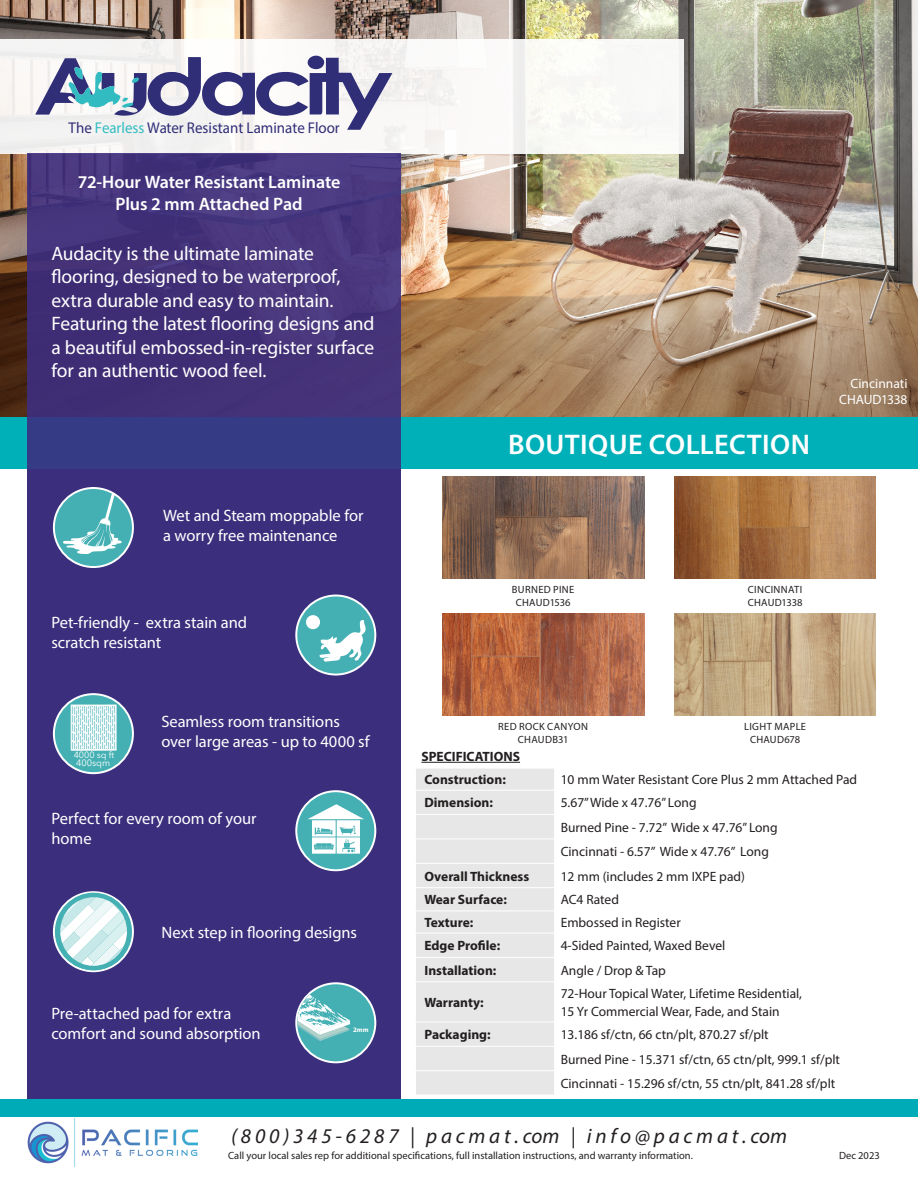
<style>
.page{position:relative;width:918px;height:1188px;background:#fff}
.page>*{position:absolute;margin:0;border:0;box-sizing:border-box;transform-origin:0 0}
.Description_Heading{font:600 28.5px "Myriad Pro";letter-spacing:.015em;color:#fff}
.t1{font:italic 21px "Myriad Pro";letter-spacing:-.005em;color:#231f20}
.White_Text{font:19.5px/23.4px "Myriad Pro";letter-spacing:-.01em;color:#fff}
.White_Text-2{font:600 18px "Myriad Pro";letter-spacing:-.005em;color:#fff}
.White_Text-3{font:16.5px/19.8px "Myriad Pro";letter-spacing:-.005em;color:#fff}
.t2{font:15.6px "Myriad Pro";color:#302e77;scale:.96 1}
.t3{font:13.5px "Myriad Pro";color:#231f20}
.t4{font:700 13.5px "Myriad Pro";color:#231f20}
.White_Text-4{font:13.5px "Myriad Pro";color:#fff}
.White_Text-5{font:10.5px "Myriad Pro";color:#231f20}
.White_Text-6{font:10.5px "Myriad Pro";letter-spacing:.035em;color:#231f20}
.White_Text-7{font:10.5px "Myriad Pro";letter-spacing:.025em;color:#231f20}
.White_Text-8{font:10.5px "Myriad Pro";letter-spacing:.03em;color:#231f20}
.t5{font:9.15px "Avenir Next LT Pro";color:#fff}
.t6{font:9px "Avenir Next LT Pro";color:#fff}
.t7{font:700 6.75px "Myriad Pro";color:#fff}
.s1{color:#32bcc1}
</style>
<div class="page">
<img style="left:0;top:0;width:918px;height:417px">
<div style="left:0;top:417px;width:918px;height:52px;background:#00b0b9"></div>
<div style="left:0;top:39px;width:684px;height:114px;background:#f9f8f7"></div>
<div style="left:27px;top:153px;width:374px;height:316px;background:#3d2e80"></div>
<div style="left:27px;top:469px;width:374px;height:630px;background:#3b2f7d"></div>
<div style="left:0;top:1099px;width:918px;height:18px;background:#00abb8"></div>
<img style="left:442px;top:477px;width:202px;height:101px">
<img style="left:442px;top:614px;width:202px;height:101px">
<img style="left:674px;top:477px;width:202px;height:101px">
<img style="left:674px;top:614px;width:202px;height:101px">
<svg style="left:35px;top:55px;width:357px;height:75px"></svg>
<svg style="left:53px;top:487px;width:81px;height:81px"></svg>
<div style="left:55px;top:489px;width:77px;height:77px;background:#45b0b3;border-radius:50%"></div>
<svg style="left:63px;top:493px;width:59px;height:61px"></svg>
<svg style="left:53px;top:891px;width:81px;height:81px"></svg>
<svg style="left:57px;top:895px;width:73px;height:74px;background:#bcd4dd"></svg>
<div style="left:56px;top:893px;width:75px;height:77px;border:4px solid #45b0b3;border-radius:50%"></div>
<svg style="left:53px;top:693px;width:81px;height:81px"></svg>
<div style="left:55px;top:695px;width:77px;height:77px;background:#45b0b3;border-radius:50%"></div>
<svg style="left:71px;top:705px;width:45px;height:45px;background:#cfeaeb"></svg>
<svg style="left:295px;top:595px;width:81px;height:81px"></svg>
<div style="left:297px;top:597px;width:77px;height:77px;background:#45b0b3;border-radius:50%"></div>
<svg style="left:319px;top:620px;width:48px;height:42px"></svg>
<div style="left:306px;top:615px;width:14px;height:14px;background:#fff;border-radius:50%"></div>
<svg style="left:295px;top:790px;width:81px;height:81px"></svg>
<div style="left:297px;top:792px;width:77px;height:77px;background:#45b0b3;border-radius:50%"></div>
<svg style="left:308px;top:804px;width:56px;height:50px"></svg>
<svg style="left:295px;top:982px;width:81px;height:81px"></svg>
<div style="left:297px;top:984px;width:77px;height:77px;background:#45b0b3;border-radius:50%"></div>
<svg style="left:297px;top:984px;width:53px;height:57px"></svg>
<img style="left:27px;top:1119px;width:170px;height:48px">
<div style="left:416px;top:769px;width:138px;height:326px;background:#e6e7e6"></div>
<hr style="left:415px;top:790px;width:140px;height:1px;background:#fff">
<hr style="left:415px;top:814px;width:140px;height:1px;background:#fff">
<hr style="left:415px;top:839px;width:140px;height:1px;background:#fff">
<hr style="left:415px;top:863px;width:140px;height:1px;background:#fff">
<hr style="left:415px;top:887px;width:140px;height:1px;background:#fff">
<hr style="left:415px;top:911px;width:140px;height:1px;background:#fff">
<hr style="left:415px;top:933px;width:140px;height:1px;background:#fff">
<hr style="left:415px;top:957px;width:140px;height:1px;background:#fff">
<hr style="left:415px;top:981px;width:140px;height:1px;background:#fff">
<hr style="left:415px;top:1022px;width:140px;height:1px;background:#fff">
<hr style="left:415px;top:1046px;width:140px;height:1px;background:#fff">
<hr style="left:415px;top:1070px;width:140px;height:1px;background:#fff">
<hr style="left:421px;top:762px;width:99px;height:1px;background:#231f20">
<p class="t2" style="left:69px;top:119px;width:284px">The <span class="s1">Fearless</span> Water Resistant Laminate Floor</p>
<p class="White_Text-2" style="left:78px;top:171px;width:264px">72-Hour Water Resistant Laminate</p>
<p class="White_Text-2" style="left:116px;top:192px;width:188px">Plus 2 mm Attached Pad</p>
<p class="White_Text" style="left:51px;top:241px;width:325px">Audacity is the ultimate laminate flooring, designed to be waterproof, extra durable and easy to maintain.<br>Featuring the latest flooring designs and a beautiful embossed-in-register surface for an authentic wood feel.</p>
<p class="White_Text-3" style="left:163px;top:505px;width:202px">Wet and Steam moppable for a worry free maintenance</p>
<p class="White_Text-3" style="left:51px;top:613px;width:197px">Pet-friendly - extra stain and scratch resistant</p>
<p class="t6" style="left:74px;top:750px;width:42px">4000 sq ft</p>
<p class="t5" style="left:76px;top:758px;width:36px">400sqm</p>
<p class="White_Text-3" style="left:161px;top:711px;width:210px">Seamless room transitions over large areas - up to 4000 sf</p>
<p class="White_Text-3" style="left:51px;top:808px;width:207px">Perfect for every room of your home</p>
<p class="White_Text-3" style="left:161px;top:922px;width:197px">Next step in flooring designs</p>
<p class="White_Text-3" style="left:51px;top:1003px;width:211px">Pre-attached pad for extra comfort and sound absorption</p>
<p class="t7" style="left:353px;top:1025px;width:17px">2mm</p>
<p class="Description_Heading" style="left:508px;top:426px;width:303px">BOUTIQUE COLLECTION</p>
<p class="White_Text-4" style="left:851px;top:375px;width:58px">Cincinnati</p>
<p class="White_Text-4" style="left:839px;top:391px;width:70px">CHAUD1338</p>
<p class="White_Text-6" style="left:512px;top:583px;width:64px">BURNED PINE</p>
<p class="White_Text-5" style="left:516px;top:596px;width:56px">CHAUD1536</p>
<p class="White_Text-6" style="left:498px;top:720px;width:91px">RED ROCK CANYON</p>
<p class="White_Text-7" style="left:518px;top:733px;width:52px">CHAUDB31</p>
<p class="White_Text-6" style="left:748px;top:583px;width:56px">CINCINNATI</p>
<p class="White_Text-5" style="left:748px;top:596px;width:56px">CHAUD1338</p>
<p class="White_Text-8" style="left:744px;top:720px;width:64px">LIGHT MAPLE</p>
<p class="White_Text-7" style="left:750px;top:733px;width:52px">CHAUD678</p>
<p class="t4" style="left:421px;top:748px;width:100px">SPECIFICATIONS</p>
<p class="t4" style="left:424px;top:771px;width:83px">Construction:</p>
<p class="t3" style="left:561px;top:771px;width:298px">10 mm Water Resistant Core Plus 2 mm Attached Pad</p>
<p class="t4" style="left:424px;top:794px;width:70px">Dimension:</p>
<p class="t3" style="left:561px;top:795px;width:137px">5.67” Wide x 47.76” Long</p>
<p class="t3" style="left:561px;top:819px;width:218px">Burned Pine - 7.72” Wide x 47.76” Long</p>
<p class="t3" style="left:561px;top:843px;width:210px">Cincinnati - 6.57” Wide x 47.76” Long</p>
<p class="t4" style="left:424px;top:867px;width:106px">Overall Thickness</p>
<p class="t3" style="left:561px;top:868px;width:186px">12 mm (includes 2 mm IXPE pad)</p>
<p class="t4" style="left:424px;top:891px;width:84px">Wear Surface:</p>
<p class="t3" style="left:561px;top:892px;width:60px">AC4 Rated</p>
<p class="t4" style="left:424px;top:914px;width:50px">Texture:</p>
<p class="t3" style="left:561px;top:914px;width:122px">Embossed in Register</p>
<p class="t4" style="left:424px;top:937px;width:77px">Edge Profile:</p>
<p class="t3" style="left:561px;top:937px;width:166px">4-Sided Painted, Waxed Bevel</p>
<p class="t4" style="left:424px;top:961px;width:74px">Installation:</p>
<p class="t3" style="left:561px;top:962px;width:107px">Angle / Drop &amp; Tap</p>
<p class="t4" style="left:424px;top:994px;width:61px">Warranty:</p>
<p class="t3" style="left:561px;top:985px;width:243px">72-Hour Topical Water, Lifetime Residential,</p>
<p class="t3" style="left:561px;top:1003px;width:221px">15 Yr Commercial Wear, Fade, and Stain</p>
<p class="t4" style="left:424px;top:1026px;width:68px">Packaging:</p>
<p class="t3" style="left:561px;top:1026px;width:210px">13.186 sf/ctn, 66 ctn/plt, 870.27 sf/plt</p>
<p class="t3" style="left:561px;top:1051px;width:281px">Burned Pine - 15.371 sf/ctn, 65 ctn/plt, 999.1 sf/plt</p>
<p class="t3" style="left:561px;top:1075px;width:276px">Cincinnati - 15.296 sf/ctn, 55 ctn/plt, 841.28 sf/plt</p>
<p class="t1" style="left:231px;top:1123px;width:558px">( 8 0 0 ) 3 4 5 - 6 2 8 7 | p a c m a t . com | i n f o @ p a c m a t . com</p>
<p class="White_Text-5" style="left:228px;top:1149px;width:466px">Call your local sales rep for additional specifications, full installation instructions, and warranty information.</p>
<p class="White_Text-5" style="left:839px;top:1149px;width:42px">Dec 2023</p>
</div>
